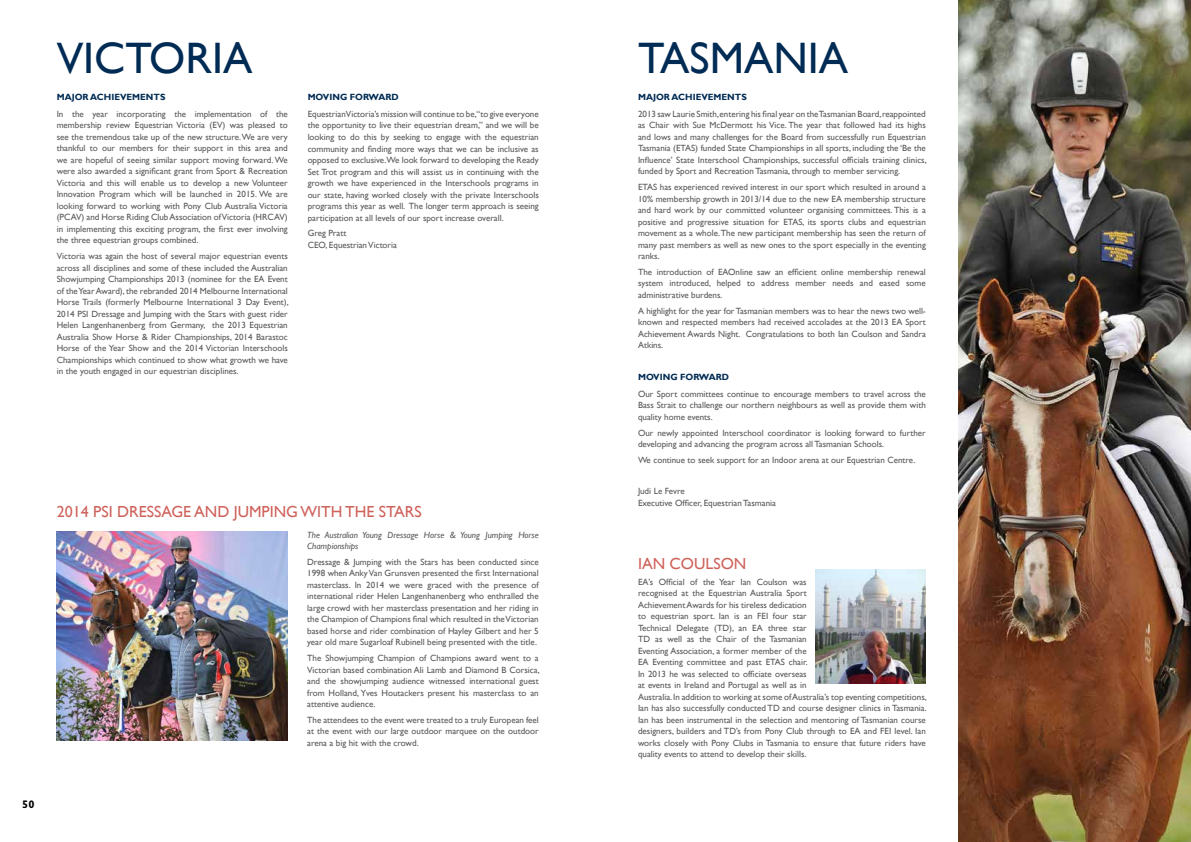
<style>
.page{position:relative;width:1191px;height:842px;background:#fff}
.page>*{position:absolute;margin:0;border:0;box-sizing:border-box;transform-origin:0 0}
.t1{font:44px "Gill Sans";color:#002b54}
.t2{font:16px "Gill Sans";color:#cf625b}
.t3{font:700 11px "M Gill Sans";color:#000}
.t4{font:9px/11.5px "Gill Sans";color:#58595b;text-align:justify}
.t5{font:italic 9px/11.5px "Gill Sans";color:#58595b}
.t6{font:700 9px "Gill Sans";color:#002b54}
</style>
<div class="page">
<img style="left:57px;top:531px;width:230px;height:209px">
<img style="left:958px;top:0;width:233px;height:842px">
<img style="left:815px;top:570px;width:111px;height:113px">
<h1 class="t1" style="left:57px;top:33px;width:197px">VICTORIA</h1>
<p class="t6" style="left:57px;top:91px;width:15px">MAJOR</p>
<p class="t6" style="left:90px;top:91px;width:14px">ACHIEVEMENTS</p>
<p class="t4" style="left:57px;top:108px;width:233px">In the year incorporating the implementation of the membership review Equestrian Victoria (EV) was pleased to see the tremendous take up of the new structure. We are very thankful to our members for their support in this area and we are hopeful of seeing similar support moving forward. We were also awarded a significant grant from Sport &amp; Recreation Victoria and this will enable us to develop a new Volunteer Innovation Program which will be launched in 2015. We are looking forward to working with Pony Club Australia Victoria (PCAV) and Horse Riding Club Association of Victoria (HRCAV) in implementing this exciting program, the first ever involving the three equestrian groups combined.</p>
<p class="t4" style="left:57px;top:251px;width:233px">Victoria was again the host of several major equestrian events across all disciplines and some of these included the Australian Showjumping Championships 2013 (nominee for the EA Event of the Year Award), the rebranded 2014 Melbourne International Horse Trails (formerly Melbourne International 3 Day Event), 2014 PSI Dressage and Jumping with the Stars with guest rider Helen Langenhanenberg from Germany, the 2013 Equestrian Australia Show Horse &amp; Rider Championships, 2014 Barastoc Horse of the Year Show and the 2014 Victorian Interschools Championships which continued to show what growth we have in the youth engaged in our equestrian disciplines.</p>
<p class="t6" style="left:308px;top:91px;width:93px">MOVING FORWARD</p>
<p class="t4" style="left:308px;top:108px;width:233px">Equestrian Victoria’s mission will continue to be,“to give everyone the opportunity to live their equestrian dream,” and we will be looking to do this by seeking to engage with the equestrian community and finding more ways that we can be inclusive as opposed to exclusive.We look forward to developing the Ready Set Trot program and this will assist us in continuing with the growth we have experienced in the Interschools programs in our state, having worked closely with the private Interschools programs this year as well. The longer term approach is seeing participation at all levels of our sport increase overall.</p>
<p class="t4" style="left:308px;top:228px;width:91px">Greg Pratt<br>CEO, Equestrian Victoria</p>
<p class="t3" style="left:22px;top:798px;width:14px">50</p>
<h2 class="t2" style="left:57px;top:502px;width:367px">2014 PSI DRESSAGE AND JUMPING WITH THE STARS</h2>
<p class="t5" style="left:307px;top:529px;width:233px">The Australian Young Dressage Horse &amp; Young Jumping Horse<br>Championships</p>
<p class="t4" style="left:307px;top:556px;width:233px">Dressage &amp; Jumping with the Stars has been conducted since 1998 when Anky Van Grunsven presented the first International masterclass. In 2014 we were graced with the presence of international rider Helen Langenhanenberg who enthralled the large crowd with her masterclass presentation and her riding in the Champion of Champions final which resulted in the Victorian based horse and rider combination of Hayley Gilbert and her 5 year old mare Sugarloaf Rubinell being presented with the title.</p>
<p class="t4" style="left:307px;top:652px;width:234px">The Showjumping Champion of Champions award went to a Victorian based combination Ali Lamb and Diamond B Corsica, and the showjumping audience witnessed international guest from Holland, Yves Houtackers present his masterclass to an attentive audience.</p>
<p class="t4" style="left:307px;top:714px;width:233px">The attendees to the event were treated to a truly European feel at the event with our large outdoor marquee on the outdoor arena a big hit with the crowd.</p>
<h1 class="t1" style="left:638px;top:33px;width:212px">TASMANIA</h1>
<p class="t6" style="left:638px;top:91px;width:15px">MAJOR</p>
<p class="t6" style="left:671px;top:91px;width:14px">ACHIEVEMENTS</p>
<p class="t4" style="left:638px;top:108px;width:290px">2013 saw Laurie Smith, entering his final year on the Tasmanian Board, reappointed as Chair with Sue McDermott his Vice. The year that followed had its highs and lows and many challenges for the Board from successfully run Equestrian Tasmania (ETAS) funded State Championships in all sports, including the ‘Be the Influence’ State Interschool Championships, successful officials training clinics, funded by Sport and Recreation Tasmania, through to member servicing.</p>
<p class="t4" style="left:638px;top:182px;width:289px">ETAS has experienced revived interest in our sport which resulted in around a 10% membership growth in 2013/14 due to the new EA membership structure and hard work by our committed volunteer organising committees. This is a positive and progressive situation for ETAS, its sports clubs and equestrian movement as a whole. The new participant membership has seen the return of many past members as well as new ones to the sport especially in the eventing ranks.</p>
<p class="t4" style="left:638px;top:266px;width:289px">The introduction of EAOnline saw an efficient online membership renewal system introduced, helped to address member needs and eased some administrative burdens.</p>
<p class="t4" style="left:638px;top:305px;width:289px">A highlight for the year for Tasmanian members was to hear the news two well&shy;known and respected members had received accolades at the 2013 EA Sport Achievement Awards Night. Congratulations to both Ian Coulson and Sandra Atkins.</p>
<p class="t6" style="left:638px;top:371px;width:93px">MOVING FORWARD</p>
<p class="t4" style="left:638px;top:388px;width:289px">Our Sport committees continue to encourage members to travel across the Bass Strait to challenge our northern neighbours as well as provide them with quality home events.</p>
<p class="t4" style="left:638px;top:427px;width:289px">Our newly appointed Interschool coordinator is looking forward to further developing and advancing the program across all Tasmanian Schools.</p>
<p class="t4" style="left:638px;top:454px;width:279px">We continue to seek support for an Indoor arena at our Equestrian Centre.</p>
<p class="t4" style="left:638px;top:486px;width:139px">Judi Le Fevre<br>Executive Officer, Equestrian Tasmania</p>
<h2 class="t2" style="left:638px;top:554px;width:110px">IAN COULSON</h2>
<p class="t4" style="left:638px;top:576px;width:290px;text-align:left">EA’s Official of the Year Ian Coulson was<br>recognised at the Equestrian Australia Sport<br>Achievement Awards for his tireless dedication<br>to equestrian sport. Ian is an FEI four star<br>Technical Delegate (TD), an EA three star<br>TD as well as the Chair of the Tasmanian<br>Eventing Association, a former member of the<br>EA Eventing committee and past ETAS chair.<br>In 2013 he was selected to officiate overseas<br>at events in Ireland and Portugal as well as in<br>Australia. In addition to working at some of Australia’s top eventing competitions, Ian has also successfully conducted TD and course designer clinics in Tasmania.<br>Ian has been instrumental in the selection and mentoring of Tasmanian course designers, builders and TD’s from Pony Club through to EA and FEI level. Ian works closely with Pony Clubs in Tasmania to ensure that future riders have quality events to attend to develop their skills.</p>
</div>
